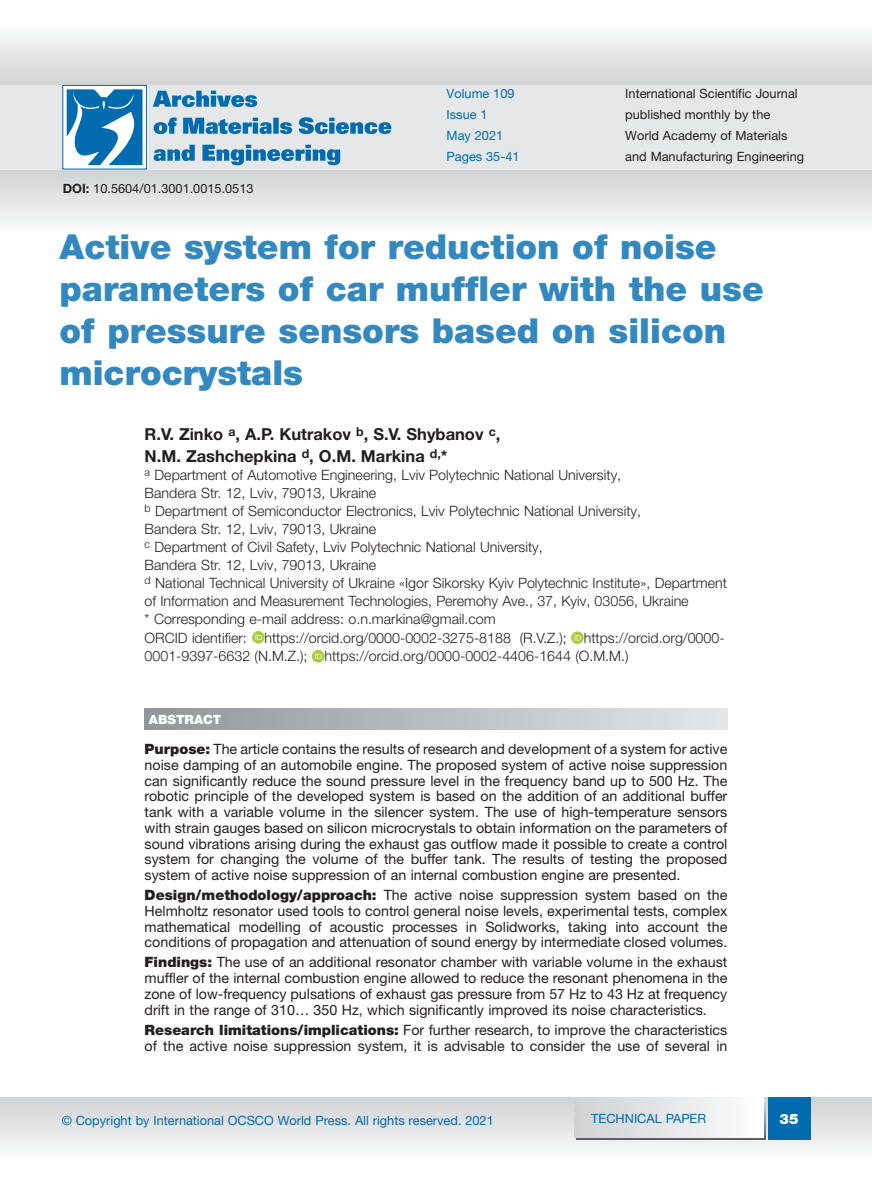
<style>
.page{position:relative;width:872px;height:1191px;background:#fff}
.page>*{position:absolute;margin:0;border:0;box-sizing:border-box;transform-origin:0 0}
.tytuł_artykułu{font:900 34.5px/42px "Helvetica Neue LT Pro";color:#3389bf}
.autorzy{font:700 16.5px/21.6px "Helvetica Neue LT Pro";color:#231f20}
.tekst_abstraktu{font:14.25px/15.8px "Helvetica Neue LT Pro";color:#231f20;text-align:justify}
.uczelnia{font:300 14.25px/18px "Helvetica Neue LT Pro";color:#231f20}
.t1{font:900 14.25px "Helvetica Neue LT Pro";color:#fff}
.t2{font:12.75px/21px "Helvetica Neue LT Pro";color:#231f20}
.t3{font:12.75px/21px "Helvetica Neue LT Pro";color:#006baf}
.t4{font:900 12.75px "Helvetica Neue LT Pro";color:#fff}
.s1{font-weight:700}
.s2{font-weight:900}
</style>
<div class="page">
<svg style="left:0;top:35px;width:872px;height:50px"></svg>
<svg style="left:0;top:1097px;width:872px;height:52px"></svg>
<div style="left:767px;top:1097px;width:43px;height:43px;background:#006baf"></div>
<div style="left:0;top:85px;width:872px;height:85px;background:#e6e7e9"></div>
<svg style="left:0;top:170px;width:872px;height:51px"></svg>
<svg style="left:154px;top:145px;width:186px;height:20px"></svg>
<svg style="left:154px;top:117px;width:237px;height:17px"></svg>
<svg style="left:153px;top:91px;width:104px;height:16px"></svg>
<div style="left:62px;top:85px;width:85px;height:84px;background:#fff;border:1px solid #006baf"></div>
<svg style="left:66px;top:89px;width:77px;height:77px"></svg>
<div style="left:576px;top:1099px;width:189px;height:41px;background:linear-gradient(to right,#d0d2d4,#fefeff)"></div>
<svg style="left:574px;top:1097px;width:189px;height:40px"></svg>
<svg style="left:571px;top:631px;width:12px;height:13px"></svg>
<svg style="left:574px;top:634px;width:7px;height:6px"></svg>
<div style="left:312px;top:650px;width:12px;height:12px;background:#a6ce39;border-radius:50%"></div>
<svg style="left:315px;top:652px;width:7px;height:7px"></svg>
<div style="left:145px;top:708px;width:582px;height:22px;background:linear-gradient(to right,#939498,#e5e6e7)"></div>
<div style="left:252px;top:631px;width:12px;height:12px;background:#a6ce39;border-radius:50%"></div>
<svg style="left:255px;top:633px;width:7px;height:7px"></svg>
<p class="t2" style="left:63px;top:177px;width:192px"><span class="s1">DOI:</span> 10.5604/01.3001.0015.0513</p>
<p class="t3" style="left:446px;top:83px;width:74px">Volume 109<br>Issue 1<br>May 2021<br>Pages 35-41</p>
<p class="t2" style="left:625px;top:83px;width:180px">International Scientific Journal published monthly by the<br>World Academy of Materials and Manufacturing Engineering</p>
<p class="tytuł_artykułu" style="left:60px;top:225px;width:705px">Active system for reduction of noise parameters of car muffler with the use of pressure sensors based on silicon microcrystals</p>
<p class="autorzy" style="left:145px;top:423px;width:357px">R.V. Zinko <sup>a</sup>, A.P. Kutrakov <sup>b</sup>, S.V. Shybanov <sup>c</sup>,<br>N.M. Zashchepkina <sup>d</sup>, O.M. Markina <sup>d,</sup>*</p>
<p class="uczelnia" style="left:145px;top:465px;width:478px"><sup>a</sup> Department of Automotive Engineering, Lviv Polytechnic National University,<br>Bandera Str. 12, Lviv, 79013, Ukraine</p>
<p class="uczelnia" style="left:145px;top:501px;width:498px"><sup>b</sup> Department of Semiconductor Electronics, Lviv Polytechnic National University,<br>Bandera Str. 12, Lviv, 79013, Ukraine</p>
<p class="uczelnia" style="left:145px;top:537px;width:400px"><sup>c</sup> Department of Civil Safety, Lviv Polytechnic National University,<br>Bandera Str. 12, Lviv, 79013, Ukraine</p>
<p class="uczelnia" style="left:145px;top:573px;width:584px"><sup>d</sup> National Technical University of Ukraine «Igor Sikorsky Kyiv Polytechnic Institute», Department of Information and Measurement Technologies, Peremohy Ave., 37, Kyiv, 03056, Ukraine</p>
<p class="uczelnia" style="left:145px;top:609px;width:352px">* Corresponding e-mail address: o.n.markina@gmail.com</p>
<p class="uczelnia" style="left:145px;top:628px;width:581px;line-height:18.8px">ORCID identifier: https://orcid.org/0000-0002-3275-8188 (R.V.Z.); https://orcid.org/0000-<br>0001-9397-6632 (N.M.Z.); https://orcid.org/0000-0002-4406-1644 (O.M.M.)</p>
<p class="t4" style="left:149px;top:711px;width:74px">ABSTRACT</p>
<p class="tekst_abstraktu" style="left:145px;top:741px;width:584px"><span class="s2">Purpose:</span> The article contains the results of research and development of a system for active noise damping of an automobile engine. The proposed system of active noise suppression can significantly reduce the sound pressure level in the frequency band up to 500 Hz. The robotic principle of the developed system is based on the addition of an additional buffer tank with a variable volume in the silencer system. The use of high-temperature sensors with strain gauges based on silicon microcrystals to obtain information on the parameters of sound vibrations arising during the exhaust gas outflow made it possible to create a control system for changing the volume of the buffer tank. The results of testing the proposed system of active noise suppression of an internal combustion engine are presented.</p>
<p class="tekst_abstraktu" style="left:145px;top:887px;width:584px"><span class="s2">Design/methodology/approach:</span> The active noise suppression system based on the Helmholtz resonator used tools to control general noise levels, experimental tests, complex mathematical modelling of acoustic processes in Solidworks, taking into account the conditions of propagation and attenuation of sound energy by intermediate closed volumes.</p>
<p class="tekst_abstraktu" style="left:145px;top:954px;width:584px"><span class="s2">Findings:</span> The use of an additional resonator chamber with variable volume in the exhaust muffler of the internal combustion engine allowed to reduce the resonant phenomena in the zone of low-frequency pulsations of exhaust gas pressure from 57 Hz to 43 Hz at frequency drift in the range of 310… 350 Hz, which significantly improved its noise characteristics.</p>
<p class="tekst_abstraktu" style="left:145px;top:1021px;width:584px"><span class="s2">Research limitations/implications:</span> For further research, to improve the characteristics of the active noise suppression system, it is advisable to consider the use of several in</p>
<p class="t3" style="left:62px;top:1109px;width:433px">© Copyright by International OCSCO World Press. All rights reserved. 2021</p>
<p class="t3" style="left:591px;top:1107px;width:116px">TECHNICAL PAPER</p>
<p class="t1" style="left:779px;top:1110px;width:21px">35</p>
</div>
